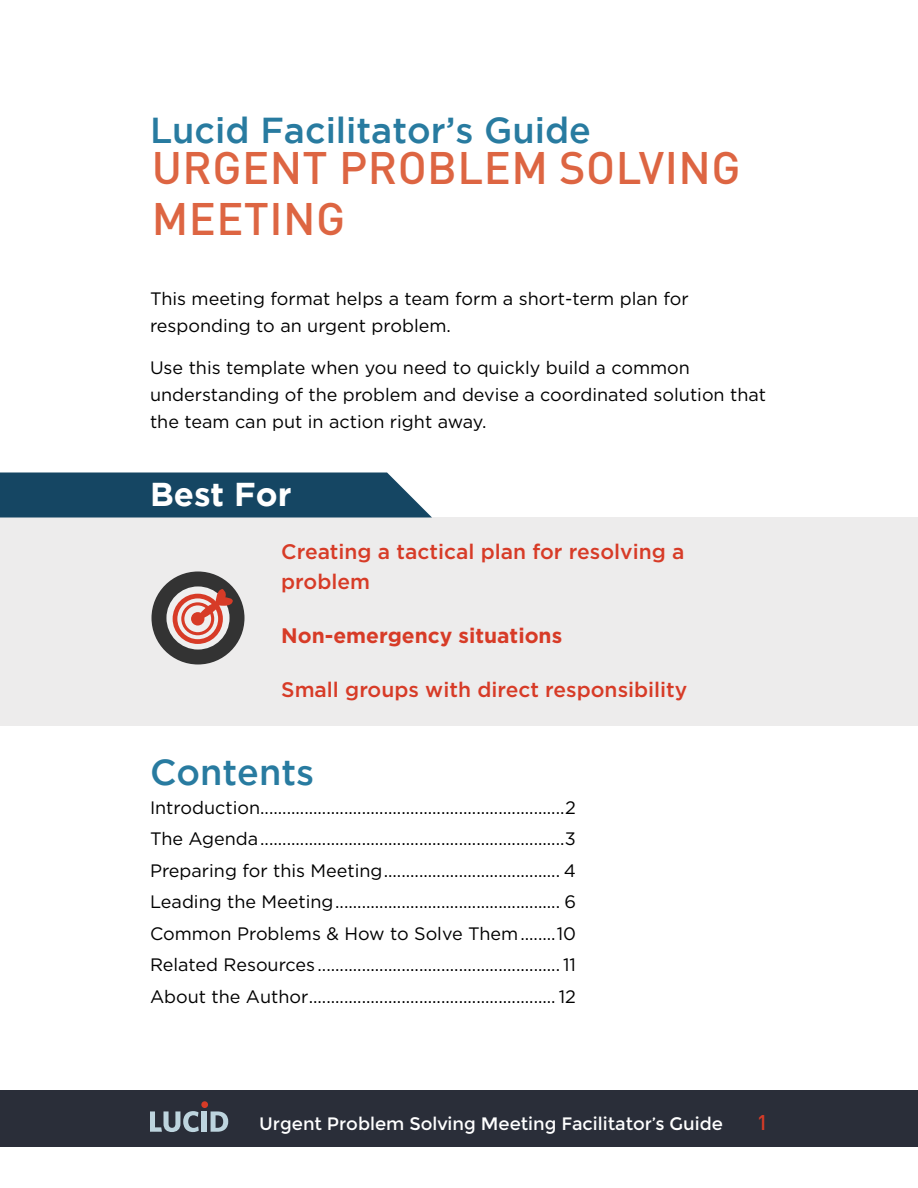
<style>
.page{position:relative;width:918px;height:1188px;background:#fff}
.page>*{position:absolute;margin:0;border:0;box-sizing:border-box;transform-origin:0 0}
.t1{font:500 45px/51px "DIN Pro";letter-spacing:.01em;color:#dd6542}
.t2{font:500 36px "Gotham";color:#287ba0}
.t3{font:700 33px "Gotham";color:#fff}
.t4{font:500 21px/30px "Gotham";color:#d73b27}
.t5{font:700 21px "Gotham";color:#d73b27}
.t6{font:500 21px "DIN";color:#d73b27}
.t7{font:18px/31.5px "Gotham";color:#000}
.t8{font:18px "Montserrat";color:#fff}
</style>
<div class="page">
<div style="left:0;top:1090px;width:918px;height:58px;background:#2a2e39"></div>
<svg style="left:150px;top:1111px;width:49px;height:21px"></svg>
<div style="left:202px;top:1111px;width:5px;height:21px;background:#bdd4de"></div>
<svg style="left:211px;top:1111px;width:17px;height:21px"></svg>
<div style="left:201px;top:1101px;width:7px;height:7px;background:#d73b27;border-radius:50%"></div>
<div style="left:0;top:518px;width:918px;height:208px;background:#edecec"></div>
<svg style="left:0;top:472px;width:432px;height:46px;background:#24526d"></svg>
<div style="left:152px;top:572px;width:92px;height:92px;background:#333;border-radius:50%"></div>
<svg style="left:166px;top:586px;width:64px;height:64px"></svg>
<svg style="left:173px;top:589px;width:62px;height:55px;background:#c68c84"></svg>
<div style="left:191px;top:612px;width:13px;height:14px;background:#d73b27;border-radius:50%"></div>
<h2 class="t2" style="left:150px;top:110px;width:442px">Lucid Facilitator’s Guide</h2>
<h1 class="t1" style="left:152px;top:141px;width:590px">URGENT PROBLEM SOLVING<br>MEETING</h1>
<p class="t7" style="left:150px;top:285px;width:540px;line-height:27px">This meeting format helps a team form a short-term plan for responding to an urgent problem.</p>
<p class="t7" style="left:150px;top:354px;width:618px;line-height:27px">Use this template when you need to quickly build a common understanding of the problem and devise a coordinated solution that the team can put in action right away.</p>
<h3 class="t3" style="left:150px;top:475px;width:143px">Best For</h3>
<p class="t4" style="left:281px;top:536px;width:405px">Creating a tactical plan for resolving a problem</p>
<p class="t5" style="left:281px;top:623px;width:282px">Non-emergency situations</p>
<p class="t4" style="left:281px;top:674px;width:408px">Small groups with direct responsibility</p>
<h2 class="t2" style="left:150px;top:752px;width:166px">Contents</h2>
<p class="t7" style="left:150px;top:791px;width:428px;text-align:justify">Introduction.....................................................................2<br>The Agenda.....................................................................3<br>Preparing for this Meeting........................................ 4<br>Leading the Meeting................................................... 6<br>Common Problems &amp; How to Solve Them........10<br>Related Resources ....................................................... 11<br>About the Author........................................................ 12</p>
<p class="t8" style="left:259px;top:1113px;width:465px">Urgent Problem Solving Meeting Facilitator’s Guide</p>
<p class="t6" style="left:757px;top:1109px;width:13px">1</p>
</div>
